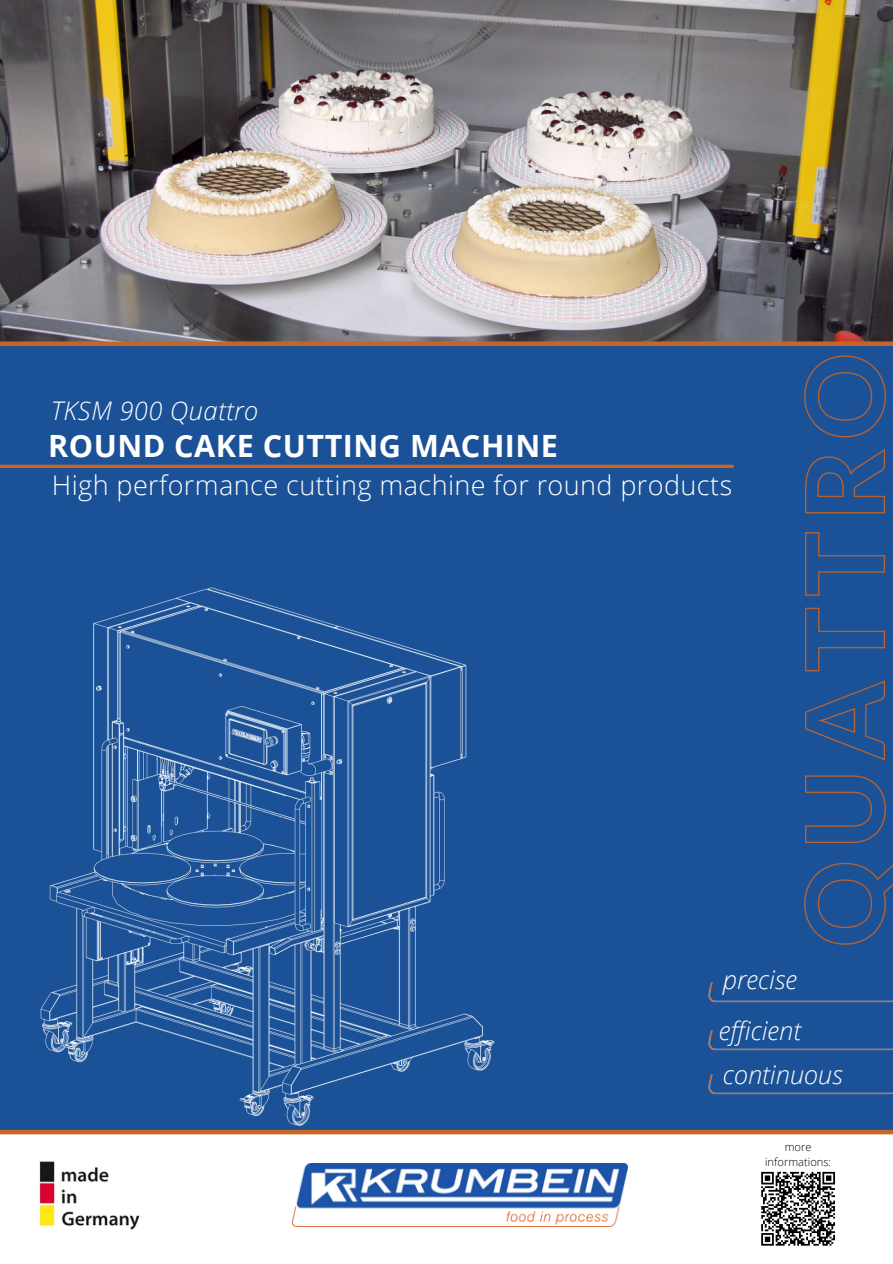
<style>
.page{position:relative;width:893px;height:1264px;background:#fff}
.page>*{position:absolute;margin:0;border:0;box-sizing:border-box;transform-origin:0 0}
.t1{font:700 30.6px "Open Sans";letter-spacing:.015em;color:#fff}
.t2{font:300 27px "Open Sans";letter-spacing:.015em;color:#fff}
.t3{font:italic 300 25.65px "Open Sans";letter-spacing:.015em;color:#fff}
.t4{font:italic 300 25.5px "Open Sans";color:#fff}
.t5{font:300 11.1px "Open Sans";color:#000}
</style>
<div class="page">
<img style="left:0;top:0;width:892px;height:341px">
<div style="left:0;top:344px;width:892px;height:787px;background:#1b5196"></div>
<div style="left:0;top:341px;width:892px;height:5px;background:#c86426"></div>
<img style="left:292px;top:1163px;width:335px;height:63px">
<img style="left:39px;top:1161px;width:101px;height:69px">
<img style="left:708px;top:982px;width:184px;height:21px">
<img style="left:708px;top:1030px;width:184px;height:21px">
<img style="left:708px;top:1074px;width:184px;height:21px">
<svg style="left:0;top:464px;width:732px;height:4px;background:#aa6038"></svg>
<div style="left:0;top:1129px;width:892px;height:5px;background:#c86426"></div>
<img style="left:0;top:587px;width:541px;height:543px">
<svg style="left:761px;top:1171px;width:74px;height:75px"></svg>
<svg style="left:804px;top:355px;width:88px;height:590px"></svg>
<p class="t3" style="left:51px;top:393px;width:209px">TKSM 900 Quattro</p>
<p class="t1" style="left:48px;top:424px;width:511px">ROUND CAKE CUTTING MACHINE</p>
<p class="t2" style="left:52px;top:466px;width:681px">High performance cutting machine for round products</p>
<p class="t4" style="left:723px;top:961px;width:75px">precise</p>
<p class="t4" style="left:718px;top:1012px;width:84px">efficient</p>
<p class="t4" style="left:723px;top:1057px;width:121px">continuous</p>
<p class="t5" style="left:784px;top:1138px;width:28px">more</p>
<p class="t5" style="left:765px;top:1153px;width:68px">informations:</p>
</div>
